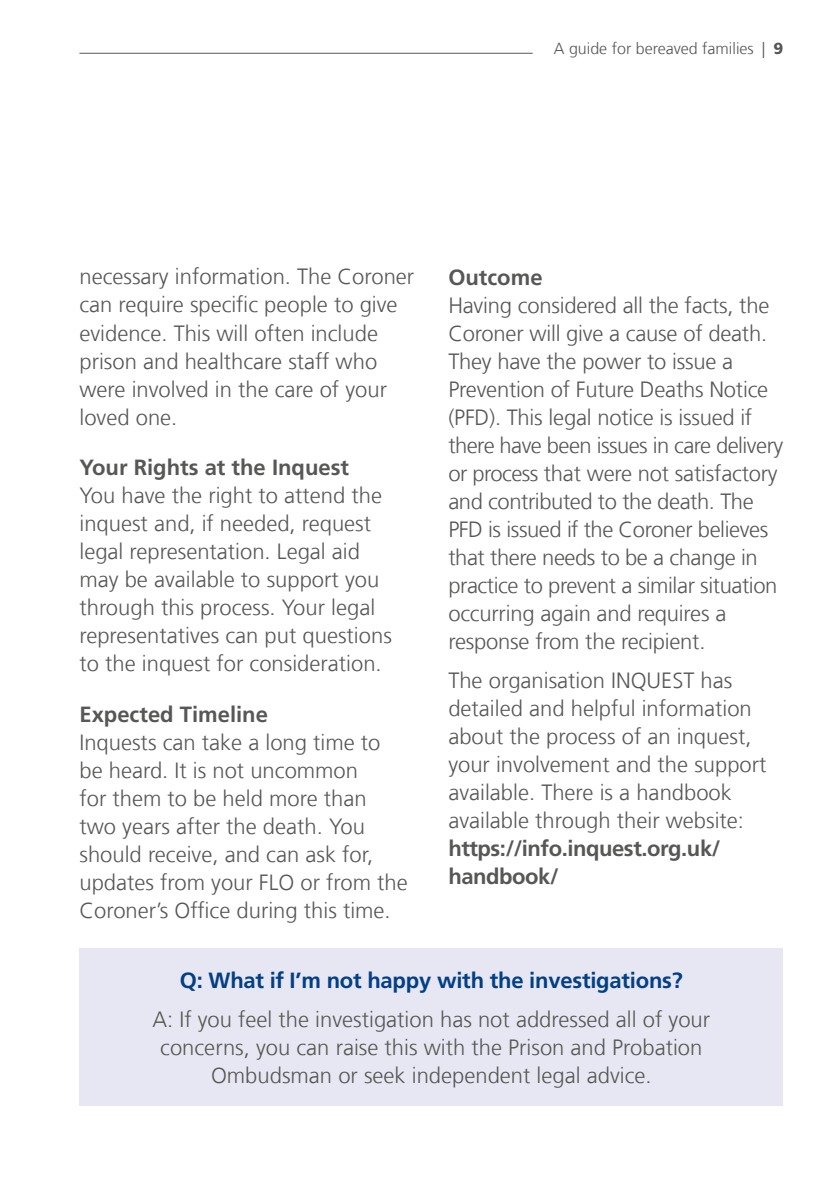
<style>
.page{position:relative;width:840px;height:1191px;background:#fff}
.page>*{position:absolute;margin:0;border:0;box-sizing:border-box;transform-origin:0 0}
.t1{font:300 22px/28px "Frutiger LT Com";color:#575756}
.t2{font:700 22px "Frutiger LT Com";color:#575756}
.t3{font:700 22px "Frutiger LT Com";letter-spacing:-.01em;color:#033f85}
.t4{font:700 22px/28px "Frutiger LT Com";letter-spacing:-.02em;color:#575756}
.t5{font:300 16px "Frutiger LT Com";color:#575756}
.s1{font-weight:900}
</style>
<div class="page">
<hr style="left:79px;top:53px;width:453px;height:1px;background:#575756">
<div style="left:79px;top:948px;width:703px;height:158px;background:#e6e7f3"></div>
<p class="t5" style="left:553px;top:38px;width:231px">A guide for bereaved families | <span class="s1">9</span></p>
<p class="t1" style="left:79px;top:263px;width:336px">necessary information. The Coroner can require specific people to give evidence. This will often include prison and healthcare staff who were involved in the care of your loved one.</p>
<p class="t2" style="left:79px;top:454px;width:271px">Your Rights at the Inquest</p>
<p class="t1" style="left:79px;top:481px;width:314px">You have the right to attend the inquest and, if needed, request legal representation. Legal aid may be available to support you through this process. Your legal representatives can put questions to the inquest for consideration.</p>
<p class="t2" style="left:79px;top:701px;width:190px">Expected Timeline</p>
<p class="t1" style="left:79px;top:728px;width:329px">Inquests can take a long time to be heard. It is not uncommon<br>for them to be held more than two years after the death. You should receive, and can ask for, updates from your FLO or from the<br>Coroner’s Office during this time.</p>
<p class="t2" style="left:448px;top:263px;width:96px">Outcome</p>
<p class="t1" style="left:448px;top:291px;width:336px">Having considered all the facts, the Coroner will give a cause of death.<br>They have the power to issue a Prevention of Future Deaths Notice (PFD). This legal notice is issued if there have been issues in care delivery or process that were not satisfactory and contributed to the death. The PFD is issued if the Coroner believes that there needs to be a change in practice to prevent a similar situation occurring again and requires a response from the recipient.</p>
<p class="t1" style="left:448px;top:666px;width:319px">The organisation INQUEST has detailed and helpful information about the process of an inquest, your involvement and the support available. There is a handbook available through their website:</p>
<p class="t4" style="left:448px;top:834px;width:273px">https://info.inquest.org.uk/ handbook/</p>
<p class="t3" style="left:180px;top:966px;width:504px">Q: What if I’m not happy with the investigations?</p>
<p class="t1" style="left:152px;top:1005px;width:559px;text-align:center">A: If you feel the investigation has not addressed all of your concerns, you can raise this with the Prison and Probation<br>Ombudsman or seek independent legal advice.</p>
</div>
